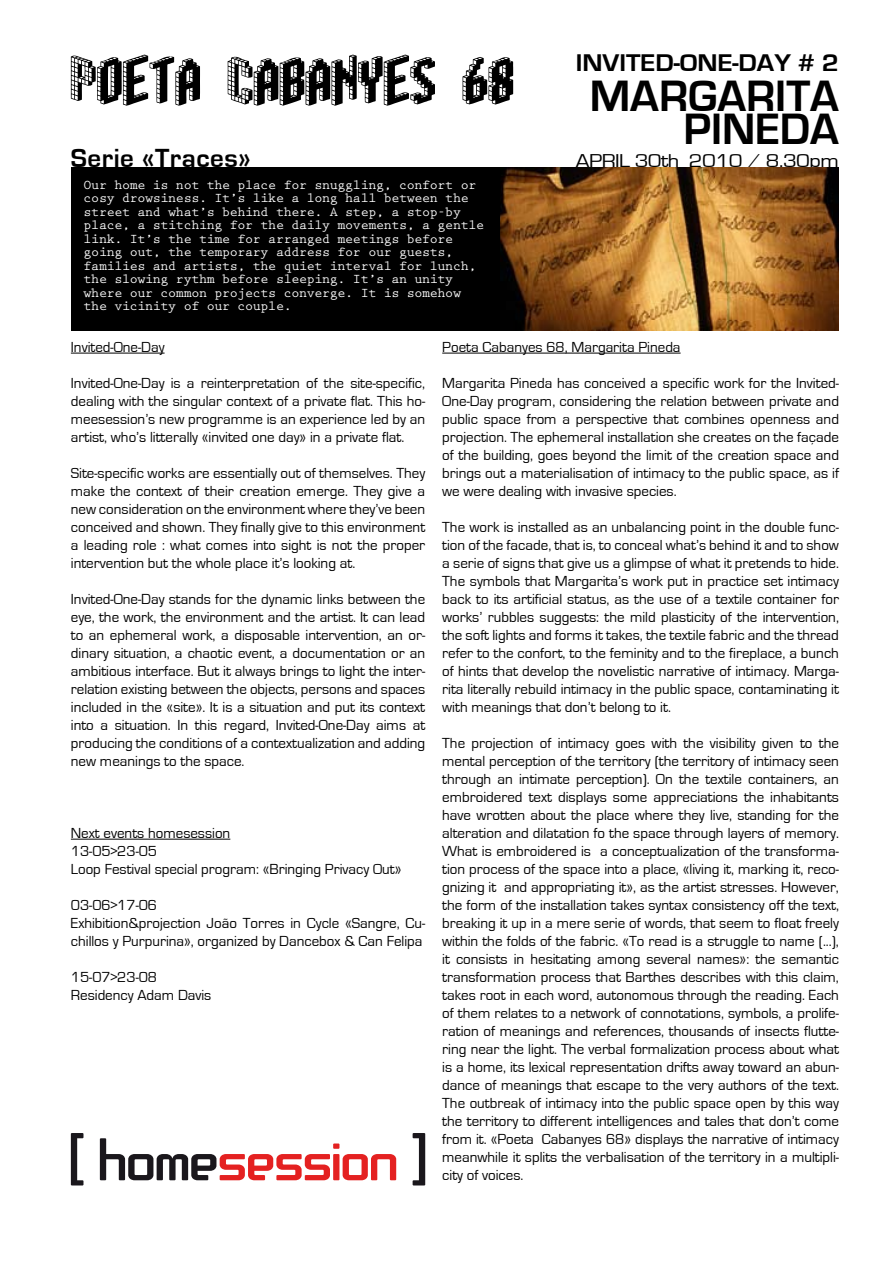
<style>
.page{position:relative;width:893px;height:1263px;background:#fff}
.page>*{position:absolute;margin:0;border:0;box-sizing:border-box;transform-origin:0 0}
.t1{font:52.5px "Blox BRK";color:#000}
.t2{font:700 45.15px/33px "Eurostile";color:#000;text-align:right}
.t3{font:700 27px "Eurostile";letter-spacing:.02em;color:#000}
.t4{font:700 24.9px "Eurostile";color:#000;scale:1.1 1}
.t5{font:19.2px "Eurostile";letter-spacing:-.025em;color:#000;scale:1.17 1}
.t6{font:15px/18px "Eurostile";color:#000;text-align:justify}
.t7{font:700 13.5px/13.5px "Prestige Elite Std";letter-spacing:-.03em;color:#fff}
</style>
<div class="page">
<img style="left:499px;top:167px;width:340px;height:163px">
<hr style="left:71px;top:353px;width:94px;height:1px;background:#000">
<hr style="left:71px;top:839px;width:159px;height:1px;background:#000">
<hr style="left:442px;top:353px;width:239px;height:1px;background:#000">
<div style="left:71px;top:167px;width:428px;height:163px;background:#000"></div>
<svg style="left:71px;top:1133px;width:12px;height:52px"></svg>
<svg style="left:100px;top:1138px;width:296px;height:42px"></svg>
<svg style="left:413px;top:1133px;width:12px;height:52px"></svg>
<p class="t1" style="left:71px;top:57px;width:445px">POETA CABANYES 68</p>
<p class="t3" style="left:71px;top:144px;width:182px">Serie «Traces»</p>
<p class="t7" style="left:84px;top:178px;width:402px">Our home is not the place for snuggling, confort or cosy drowsiness. It’s like a long hall between the street and what’s behind there. A step, a stop-by place, a stitching for the daily movements, a gentle link. It’s the time for arranged meetings before going out, the temporary address for our guests, families and artists, the quiet interval for lunch, the slowing rythm before sleeping. It’s an unity where our common projects converge. It is somehow the vicinity of our couple.</p>
<p class="t4" style="left:576px;top:49px;width:241px">INVITED-ONE-DAY # 2</p>
<p class="t2" style="left:590px;top:80px;width:251px">MARGARITA<br>PINEDA</p>
<p class="t5" style="left:576px;top:150px;width:226px">APRIL 30th 2010 / 8.30pm</p>
<p class="t6" style="left:71px;top:338px;width:95px">Invited-One-Day</p>
<p class="t6" style="left:71px;top:374px;width:356px">Invited-One-Day is a reinterpretation of the site-specific, dealing with the singular context of a private flat. This ho&shy;meesession’s new programme is an experience led by an artist, who’s litterally «invited one day» in a private flat.</p>
<p class="t6" style="left:71px;top:464px;width:356px">Site-specific works are essentially out of themselves. They make the context of their creation emerge. They give a new consideration on the environment where they’ve been conceived and shown. They finally give to this environment a leading role : what comes into sight is not the proper intervention but the whole place it’s looking at.</p>
<p class="t6" style="left:71px;top:590px;width:356px">Invited-One-Day stands for the dynamic links between the eye, the work, the environment and the artist. It can lead to an ephemeral work, a disposable intervention, an or&shy;dinary situation, a chaotic event, a documentation or an ambitious interface. But it always brings to light the inter&shy;relation existing between the objects, persons and spaces included in the «site». It is a situation and put its context into a situation. In this regard, Invited-One-Day aims at producing the conditions of a contextualization and adding new meanings to the space.</p>
<p class="t6" style="left:71px;top:824px;width:332px;text-align:left">Next events homesession<br>13-05&gt;23-05<br>Loop Festival special program: «Bringing Privacy Out»</p>
<p class="t6" style="left:71px;top:896px;width:356px;text-align:left">03-06&gt;17-06<br>Exhibition&amp;projection João Torres in Cycle «Sangre, Cu&shy;chillos y Purpurina», organized by Dancebox &amp; Can Felipa</p>
<p class="t6" style="left:71px;top:968px;width:142px">15-07&gt;23-08<br>Residency Adam Davis</p>
<p class="t6" style="left:442px;top:338px;width:240px">Poeta Cabanyes 68, Margarita Pineda</p>
<p class="t6" style="left:442px;top:374px;width:398px">Margarita Pineda has conceived a specific work for the Invited-One-Day program, considering the relation between private and public space from a perspective that combines openness and projection. The ephemeral installation she creates on the façade of the building, goes beyond the limit of the creation space and brings out a materialisation of intimacy to the public space, as if we were dealing with invasive species.</p>
<p class="t6" style="left:442px;top:518px;width:398px">The work is installed as an unbalancing point in the double func&shy;tion of the facade, that is, to conceal what’s behind it and to show a serie of signs that give us a glimpse of what it pretends to hide.<br>The symbols that Margarita’s work put in practice set intimacy back to its artificial status, as the use of a textile container for works’ rubbles suggests: the mild plasticity of the intervention, the soft lights and forms it takes, the textile fabric and the thread refer to the confort, to the feminity and to the fireplace, a bunch of hints that develop the novelistic narrative of intimacy. Marga&shy;rita literally rebuild intimacy in the public space, contaminating it with meanings that don’t belong to it.</p>
<p class="t6" style="left:442px;top:734px;width:398px">The projection of intimacy goes with the visibility given to the mental perception of the territory (the territory of intimacy seen through an intimate perception). On the textile containers, an embroidered text displays some appreciations the inhabitants have wrotten about the place where they live, standing for the alteration and dilatation fo the space through layers of memory.<br>What is embroidered is a conceptualization of the transforma&shy;tion process of the space into a place, «living it, marking it, reco&shy;gnizing it and appropriating it», as the artist stresses. However, the form of the installation takes syntax consistency off the text, breaking it up in a mere serie of words, that seem to float freely within the folds of the fabric. «To read is a struggle to name (...), it consists in hesitating among several names»: the semantic transformation process that Barthes describes with this claim, takes root in each word, autonomous through the reading. Each of them relates to a network of connotations, symbols, a prolife&shy;ration of meanings and references, thousands of insects flutte&shy;ring near the light. The verbal formalization process about what is a home, its lexical representation drifts away toward an abun&shy;dance of meanings that escape to the very authors of the text.<br>The outbreak of intimacy into the public space open by this way the territory to different intelligences and tales that don’t come from it. «Poeta Cabanyes 68» displays the narrative of intimacy meanwhile it splits the verbalisation of the territory in a multipli&shy;city of voices.</p>
</div>
